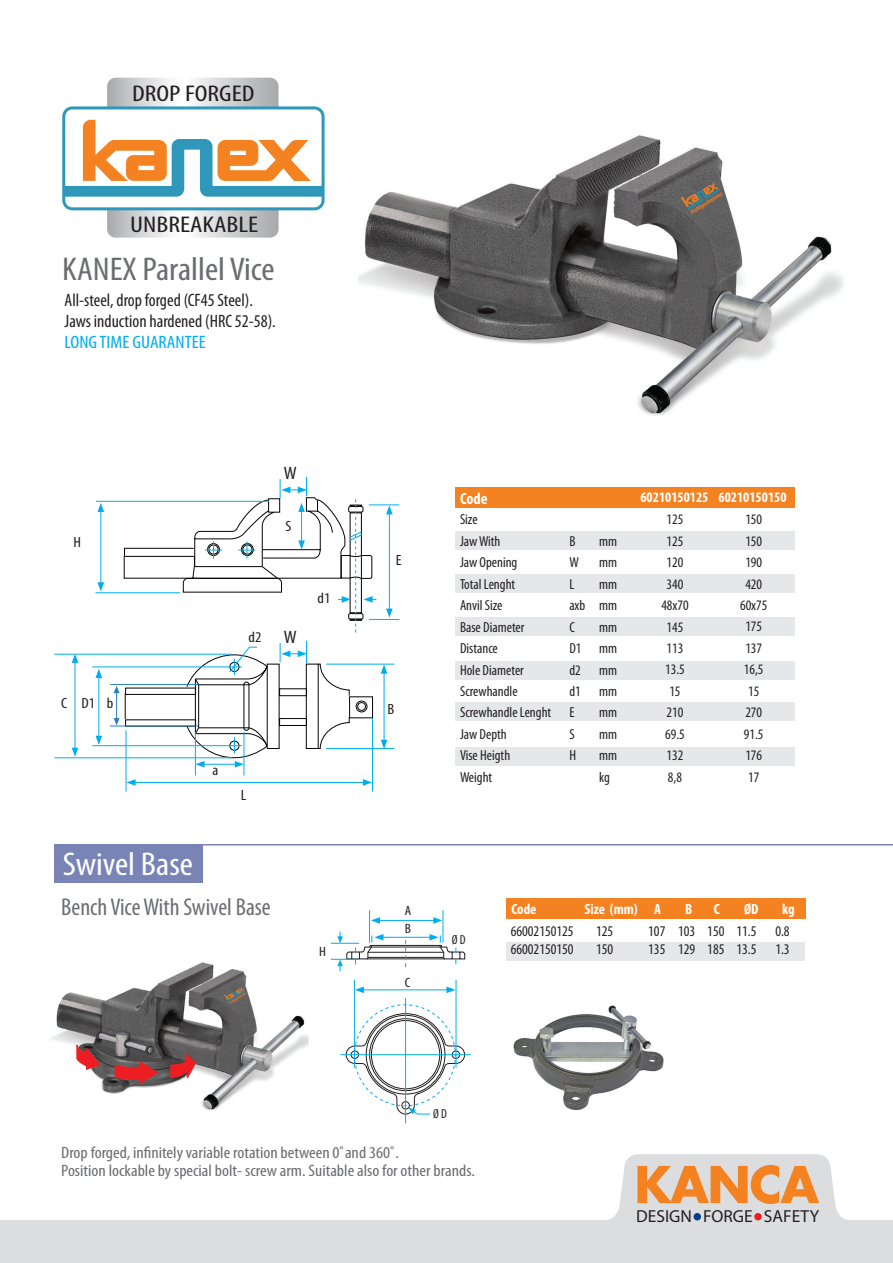
<style>
.page{position:relative;width:893px;height:1263px;background:#fff}
.page>*{position:absolute;margin:0;border:0;box-sizing:border-box;transform-origin:0 0}
.t1{font:condensed 33px "Myriad Pro";color:#6c6d70;scale:1.1 1}
.t2{font:condensed 33px "Myriad Pro";color:#fff;scale:1.1 1}
.t3{font:condensed 24.3px "Myriad Pro";color:#6c6d70}
.t4{font:condensed 22.8px "Myriad Pro";color:#231f20;scale:1.25 1}
.t5{font:condensed 18px/21px "Myriad Pro";color:#231f20}
.t6{font:condensed 18px "Myriad Pro";color:#00aeef;scale:1.1 1}
.t7{font:condensed 18px "Myriad Pro";color:#231f20;scale:1.1 1}
.t8{font:17.4px "Myriad Pro";color:#231f20}
.t9{font:condensed 16.5px/18px "Myriad Pro";color:#6c6d70;scale:1.1 1}
.t10{font:700 condensed 16.35px "Myriad Pro";color:#fff}
.t11{font:condensed 14.85px/18.1px "Myriad Pro";color:#231f20}
.t12{font:700 condensed 14.85px "Myriad Pro";color:#fff}
.t13{font:condensed 14.85px "Myriad Pro";color:#231f20;scale:1.1 1}
.t14{font:condensed 14.55px/21.5px "Myriad Pro";color:#231f20}
.t15{font:700 condensed 14.55px "Myriad Pro";color:#fff}
.t16{font:condensed 13.5px "Myriad Pro";color:#231f20;scale:1.1 1}
.t17{font:condensed 13.05px "Myriad Pro";color:#231f20}
</style>
<div class="page">
<img style="left:359px;top:135px;width:485px;height:281px">
<svg style="left:0;top:1154px;width:893px;height:109px;fill:#e0e1e2"></svg>
<svg style="left:637px;top:1165px;width:182px;height:39px;background:#e9aa75"></svg>
<div style="left:693px;top:1213px;width:8px;height:7px;background:#083e89;border-radius:50%"></div>
<div style="left:754px;top:1213px;width:8px;height:7px;background:#ee1d23;border-radius:50%"></div>
<img style="left:513px;top:1005px;width:151px;height:105px">
<img style="left:50px;top:962px;width:259px;height:149px">
<hr style="left:68px;top:844px;width:825px;height:1px;background:#7884b6">
<svg style="left:76px;top:1044px;width:25px;height:26px"></svg>
<svg style="left:115px;top:1061px;width:43px;height:24px"></svg>
<svg style="left:170px;top:1053px;width:26px;height:136px"></svg>
<div style="left:356px;top:701px;width:11px;height:11px;border:1px solid #040503;border-radius:50%"></div>
<div style="left:357px;top:702px;width:9px;height:9px;border:1px solid #040503;border-radius:50%"></div>
<hr style="left:110px;top:726px;width:88px;height:1px;background:#297fc3">
<hr style="left:110px;top:684px;width:89px;height:1px;background:#297fc3">
<hr style="left:96px;top:592px;width:84px;height:1px;background:#00aeef">
<hr style="left:96px;top:501px;width:173px;height:1px;background:#00aeef">
<hr style="left:326px;top:664px;width:68px;height:1px;background:#00aeef">
<hr style="left:54px;top:654px;width:178px;height:1px;background:#00aeef">
<hr style="left:92px;top:666px;width:150px;height:1px;background:#00aeef">
<hr style="left:92px;top:745px;width:150px;height:1px;background:#00aeef">
<hr style="left:54px;top:757px;width:178px;height:1px;background:#00aeef">
<hr style="left:326px;top:748px;width:68px;height:1px;background:#00aeef">
<hr style="left:244px;top:732px;width:1px;height:43px;background:#00aeef">
<hr style="left:195px;top:732px;width:1px;height:43px;background:#00aeef">
<hr style="left:372px;top:718px;width:1px;height:73px;background:#00aeef">
<hr style="left:126px;top:730px;width:1px;height:61px;background:#00aeef">
<hr style="left:101px;top:509px;width:1px;height:76px;background:#00aeef">
<svg style="left:97px;top:503px;width:7px;height:9px"></svg>
<svg style="left:97px;top:582px;width:7px;height:9px"></svg>
<hr style="left:133px;top:782px;width:232px;height:1px;background:#00aeef">
<svg style="left:363px;top:779px;width:9px;height:7px"></svg>
<svg style="left:126px;top:779px;width:10px;height:7px"></svg>
<hr style="left:384px;top:671px;width:1px;height:71px;background:#00aeef">
<svg style="left:381px;top:664px;width:6px;height:10px"></svg>
<svg style="left:381px;top:740px;width:6px;height:8px"></svg>
<hr style="left:75px;top:660px;width:1px;height:90px;background:#00aeef">
<svg style="left:72px;top:654px;width:6px;height:9px"></svg>
<svg style="left:72px;top:748px;width:6px;height:9px"></svg>
<hr style="left:99px;top:675px;width:1px;height:63px;background:#00aeef">
<svg style="left:96px;top:669px;width:6px;height:9px"></svg>
<svg style="left:96px;top:736px;width:6px;height:9px"></svg>
<svg style="left:123px;top:477px;width:253px;height:155px"></svg>
<svg style="left:114px;top:641px;width:236px;height:126px"></svg>
<hr style="left:369px;top:619px;width:30px;height:1px;background:#00aeef">
<hr style="left:369px;top:504px;width:30px;height:1px;background:#00aeef">
<hr style="left:389px;top:512px;width:1px;height:99px;background:#00aeef">
<svg style="left:386px;top:505px;width:7px;height:9px"></svg>
<svg style="left:386px;top:609px;width:7px;height:9px"></svg>
<hr style="left:371px;top:945px;width:69px;height:1px;background:#231f20">
<hr style="left:371px;top:947px;width:69px;height:1px;background:#231f20">
<hr style="left:368px;top:952px;width:76px;height:1px;background:#231f20">
<hr style="left:368px;top:957px;width:76px;height:1px;background:#231f20">
<hr style="left:367px;top:958px;width:78px;height:1px;background:#231f20">
<hr style="left:377px;top:920px;width:59px;height:1px;background:#00aeef">
<svg style="left:371px;top:917px;width:9px;height:7px"></svg>
<svg style="left:433px;top:917px;width:9px;height:7px"></svg>
<hr style="left:361px;top:989px;width:88px;height:1px;background:#00aeef">
<svg style="left:355px;top:986px;width:9px;height:7px"></svg>
<svg style="left:446px;top:986px;width:10px;height:7px"></svg>
<hr style="left:381px;top:937px;width:51px;height:1px;background:#00aeef">
<hr style="left:369px;top:910px;width:1px;height:33px;background:#00aeef">
<svg style="left:405px;top:940px;width:1px;height:27px"></svg>
<hr style="left:443px;top:910px;width:1px;height:33px;background:#00aeef">
<hr style="left:456px;top:980px;width:1px;height:87px;background:#00aeef">
<hr style="left:405px;top:998px;width:1px;height:125px;background:#00aeef">
<hr style="left:354px;top:980px;width:1px;height:87px;background:#00aeef">
<hr style="left:340px;top:1054px;width:131px;height:1px;background:#00aeef">
<svg style="left:429px;top:934px;width:36px;height:30px"></svg>
<svg style="left:331px;top:932px;width:52px;height:39px"></svg>
<svg style="left:345px;top:1004px;width:120px;height:111px"></svg>
<div style="left:456px;top:487px;width:339px;height:21px;background:#f58220"></div>
<div style="left:456px;top:531px;width:339px;height:19px;background:#e6e7e9"></div>
<div style="left:456px;top:574px;width:339px;height:19px;background:#e6e7e9"></div>
<div style="left:456px;top:617px;width:339px;height:18px;background:#e6e7e9"></div>
<div style="left:456px;top:661px;width:339px;height:18px;background:#e6e7e9"></div>
<div style="left:456px;top:702px;width:339px;height:19px;background:#e6e7e9"></div>
<div style="left:456px;top:747px;width:339px;height:18px;background:#e6e7e9"></div>
<div style="left:506px;top:942px;width:299px;height:19px;background:#e6e7e9"></div>
<div style="left:506px;top:898px;width:300px;height:21px;background:#f58220"></div>
<div style="left:54px;top:844px;width:148px;height:39px;background:#7884b6"></div>
<svg style="left:64px;top:78px;width:259px;height:160px"></svg>
<h3 class="t4" style="left:132px;top:80px;width:99px">DROP FORGED</h3>
<h3 class="t4" style="left:130px;top:210px;width:104px">UNBREAKABLE</h3>
<h1 class="t1" style="left:62px;top:250px;width:195px">KANEX Parallel Vice</h1>
<p class="t5" style="left:65px;top:290px;width:213px">All-steel, drop forged (CF45 Steel).<br>Jaws induction hardened (HRC 52-58).</p>
<p class="t6" style="left:65px;top:331px;width:130px">LONG TIME GUARANTEE</p>
<p class="t13" style="left:74px;top:533px;width:8px">H</p>
<p class="t13" style="left:61px;top:694px;width:49px">C D1b</p>
<p class="t7" style="left:284px;top:462px;width:13px">W</p>
<p class="t13" style="left:285px;top:517px;width:7px">S</p>
<p class="t13" style="left:249px;top:628px;width:13px">d2</p>
<p class="t7" style="left:284px;top:626px;width:13px">W</p>
<p class="t13" style="left:317px;top:589px;width:13px">d1</p>
<p class="t13" style="left:212px;top:761px;width:7px">a</p>
<p class="t13" style="left:241px;top:786px;width:7px">L</p>
<h1 class="t2" style="left:63px;top:844px;width:120px">Swivel Base</h1>
<h2 class="t3" style="left:61px;top:892px;width:211px">Bench Vice With Swivel Base</h2>
<p class="t16" style="left:319px;top:943px;width:8px">H</p>
<p class="t13" style="left:396px;top:551px;width:7px">E</p>
<p class="t13" style="left:387px;top:700px;width:8px">B</p>
<p class="t10" style="left:460px;top:488px;width:29px">Code</p>
<p class="t15" style="left:640px;top:488px;width:148px">60210150125 60210150150</p>
<p class="t14" style="left:569px;top:530px;width:18px">B<br>W<br>L axb<br>C<br>D1 d2 d1<br>E<br>S<br>H</p>
<p class="t14" style="left:599px;top:530px;width:20px;text-align:justify">mm mm mm mm mm mm mm mm mm mm mm kg</p>
<p class="t14" style="left:460px;top:509px;width:93px">Size<br>Jaw With<br>Jaw Opening<br>Total Lenght<br>Anvil Size<br>Base Diameter<br>Distance<br>Hole Diameter<br>Screwhandle<br>Screwhandle Lenght<br>Jaw Depth<br>Vise Heigth<br>Weight</p>
<p class="t14" style="left:661px;top:508px;width:29px;text-align:center">125<br>125<br>120<br>340<br>48x70<br>145<br>113<br>13.5<br>15<br>210<br>69.5<br>132<br>8,8</p>
<p class="t14" style="left:740px;top:508px;width:29px;text-align:center">150<br>150<br>190<br>420<br>60x75<br>175<br>137<br>16,5<br>15<br>270<br>91.5<br>176<br>17</p>
<p class="t16" style="left:405px;top:902px;width:7px">A</p>
<p class="t16" style="left:405px;top:920px;width:7px">B</p>
<p class="t16" style="left:405px;top:975px;width:7px">C</p>
<p class="t17" style="left:452px;top:932px;width:15px">Ø D</p>
<p class="t12" style="left:511px;top:899px;width:27px">Code</p>
<p class="t12" style="left:584px;top:899px;width:78px">Size (mm) A</p>
<p class="t12" style="left:685px;top:899px;width:9px">B</p>
<p class="t12" style="left:714px;top:899px;width:7px">C</p>
<p class="t12" style="left:744px;top:899px;width:16px">ØD</p>
<p class="t12" style="left:782px;top:900px;width:14px">kg</p>
<p class="t11" style="left:596px;top:922px;width:19px">125<br>150</p>
<p class="t11" style="left:648px;top:922px;width:19px">107<br>135</p>
<p class="t11" style="left:678px;top:922px;width:19px">103<br>129</p>
<p class="t11" style="left:707px;top:922px;width:19px">150<br>185</p>
<p class="t11" style="left:736px;top:922px;width:22px">11.5<br>13.5</p>
<p class="t11" style="left:775px;top:922px;width:16px">0.8<br>1.3</p>
<p class="t11" style="left:511px;top:922px;width:64px">66002150125<br>66002150150</p>
<p class="t17" style="left:433px;top:1106px;width:15px">Ø D</p>
<p class="t9" style="left:61px;top:1143px;width:378px">Drop forged, infinitely variable rotation between 0˚and 360˚.<br>Position lockable by special bolt- screw arm. Suitable also for other brands.</p>
<p class="t8" style="left:636px;top:1205px;width:184px">DESIGN FORGE SAFETY</p>
</div>
